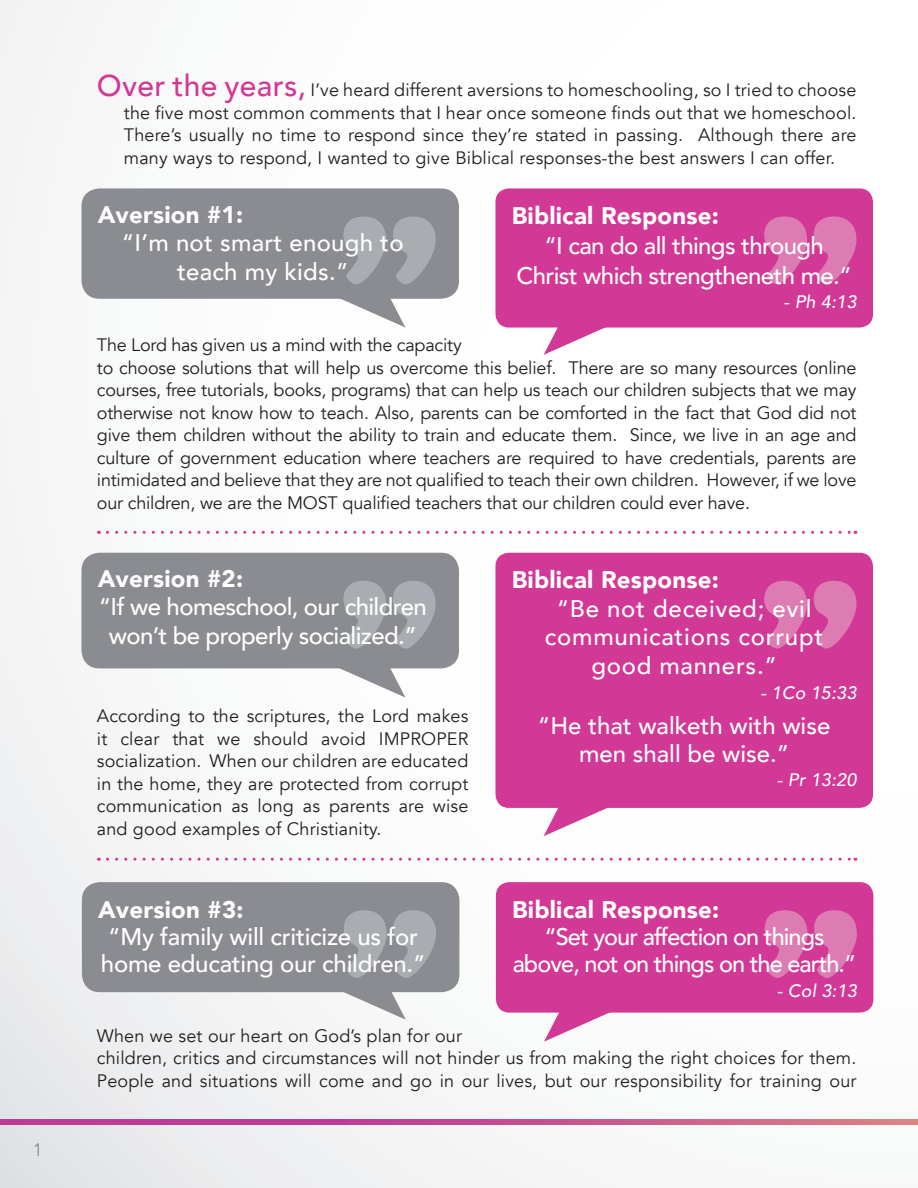
<style>
.page{position:relative;width:918px;height:1188px;background:#fff}
.page>*{position:absolute;margin:0;border:0;box-sizing:border-box;transform-origin:0 0}
.t1{font:500 24px/28.5px "Avenir";letter-spacing:-.01em;color:#fff;text-align:center}
.t2{font:900 24px "Avenir";letter-spacing:.01em;color:#fff}
.t3{font:500 24px/27px "Avenir";letter-spacing:-.04em;color:#fff;text-align:center}
.t4{font:500 24px/28.5px "Avenir";letter-spacing:.03em;color:#fff;text-align:center}
.t5{font:500 24px/28.5px "Avenir";letter-spacing:.01em;color:#fff;text-align:center}
.t6{font:18px/22.5px "Avenir";letter-spacing:-.01em;color:#231f20;text-align:justify}
.t7{font:18px/22.5px "Avenir";letter-spacing:.01em;color:#231f20}
.t8{font:italic 500 18px "Avenir";letter-spacing:.01em;color:#fff}
.t9{font:18px "Avenir";color:#8a8c91}
.s1{font-weight:500;font-size:30px;color:#d23895}
</style>
<div class="page">
<div style="left:0;top:0;width:918px;height:1188px;background:linear-gradient(to right,#f3f3f5,#fff)"></div>
<svg style="left:0;top:1119px;width:918px;height:5px;background:#c45191"></svg>
<svg style="left:107px;top:531px;width:749px;height:3px"></svg>
<svg style="left:107px;top:858px;width:749px;height:3px"></svg>
<div style="left:81px;top:188px;width:378px;height:111px;background:#8a8c91;border-radius:18px"></div>
<div style="left:82px;top:882px;width:377px;height:110px;background:#8a8c91;border-radius:18px"></div>
<div style="left:81px;top:553px;width:378px;height:115px;background:#8a8c91;border-radius:18px"></div>
<div style="left:495px;top:188px;width:378px;height:140px;background:#d23895;border-radius:14px"></div>
<div style="left:496px;top:882px;width:377px;height:131px;background:#d23895;border-radius:14px"></div>
<div style="left:495px;top:553px;width:378px;height:255px;background:#d23895;border-radius:14px"></div>
<svg style="left:764px;top:216px;width:93px;height:68px"></svg>
<svg style="left:765px;top:910px;width:92px;height:68px"></svg>
<svg style="left:764px;top:581px;width:93px;height:68px"></svg>
<svg style="left:343px;top:216px;width:93px;height:68px"></svg>
<svg style="left:344px;top:910px;width:92px;height:68px"></svg>
<svg style="left:343px;top:581px;width:93px;height:68px"></svg>
<svg style="left:544px;top:327px;width:78px;height:28px"></svg>
<svg style="left:544px;top:1012px;width:78px;height:30px"></svg>
<svg style="left:544px;top:807px;width:78px;height:29px"></svg>
<svg style="left:327px;top:298px;width:78px;height:30px"></svg>
<svg style="left:327px;top:992px;width:79px;height:28px"></svg>
<svg style="left:327px;top:668px;width:78px;height:30px"></svg>
<p class="t9" style="left:33px;top:1139px;width:12px">1</p>
<p class="t6" style="left:124px;top:79px;width:734px;text-indent:-27px"><span class="s1">Over the years,</span> I’ve heard different aversions to homeschooling, so I tried to choose the five most common comments that I hear once someone finds out that we homeschool.<br>There’s usually no time to respond since they’re stated in passing. Although there are many ways to respond, I wanted to give Biblical responses-the best answers I can offer.</p>
<p class="t2" style="left:98px;top:194px;width:147px">Aversion #1:</p>
<p class="t5" style="left:122px;top:227px;width:283px">“I’m not smart enough to teach my kids.”</p>
<p class="t2" style="left:512px;top:195px;width:209px">Biblical Response:</p>
<p class="t1" style="left:516px;top:229px;width:337px;line-height:30px">“I can do all things through<br>Christ which strengtheneth me.”</p>
<p class="t8" style="left:784px;top:291px;width:74px">- Ph 4:13</p>
<p class="t6" style="left:97px;top:334px;width:761px;text-align:left">The Lord has given us a mind with the capacity<br>to choose solutions that will help us overcome this belief. There are so many resources (online courses, free tutorials, books, programs) that can help us teach our children subjects that we may otherwise not know how to teach. Also, parents can be comforted in the fact that God did not give them children without the ability to train and educate them. Since, we live in an age and culture of government education where teachers are required to have credentials, parents are intimidated and believe that they are not qualified to teach their own children. However, if we love our children, we are the MOST qualified teachers that our children could ever have.</p>
<p class="t2" style="left:98px;top:558px;width:147px">Aversion #2:</p>
<p class="t1" style="left:99px;top:591px;width:329px">“If we homeschool, our children won’t be properly socialized.”</p>
<p class="t6" style="left:97px;top:705px;width:373px">According to the scriptures, the Lord makes it clear that we should avoid IMPROPER socialization. When our children are educated in the home, they are protected from corrupt communication as long as parents are wise and good examples of Christianity.</p>
<p class="t2" style="left:98px;top:889px;width:147px">Aversion #3:</p>
<p class="t1" style="left:101px;top:922px;width:326px;line-height:27px">“My family will criticize us for home educating our children.”</p>
<p class="t2" style="left:512px;top:559px;width:209px">Biblical Response:</p>
<p class="t4" style="left:545px;top:593px;width:280px">“Be not deceived; evil communications corrupt good manners.”</p>
<p class="t8" style="left:761px;top:682px;width:97px">- 1Co 15:33</p>
<p class="t1" style="left:538px;top:710px;width:294px">“He that walketh with wise men shall be wise.”</p>
<p class="t8" style="left:777px;top:769px;width:81px">- Pr 13:20</p>
<p class="t2" style="left:512px;top:889px;width:209px">Biblical Response:</p>
<p class="t3" style="left:513px;top:922px;width:345px">“Set your affection on things above, not on things on the earth.”</p>
<p class="t8" style="left:777px;top:980px;width:82px">- Col 3:13</p>
<p class="t7" style="left:97px;top:1025px;width:761px">When we set our heart on God’s plan for our<br>children, critics and circumstances will not hinder us from making the right choices for them.<br>People and situations will come and go in our lives, but our responsibility for training our</p>
</div>
